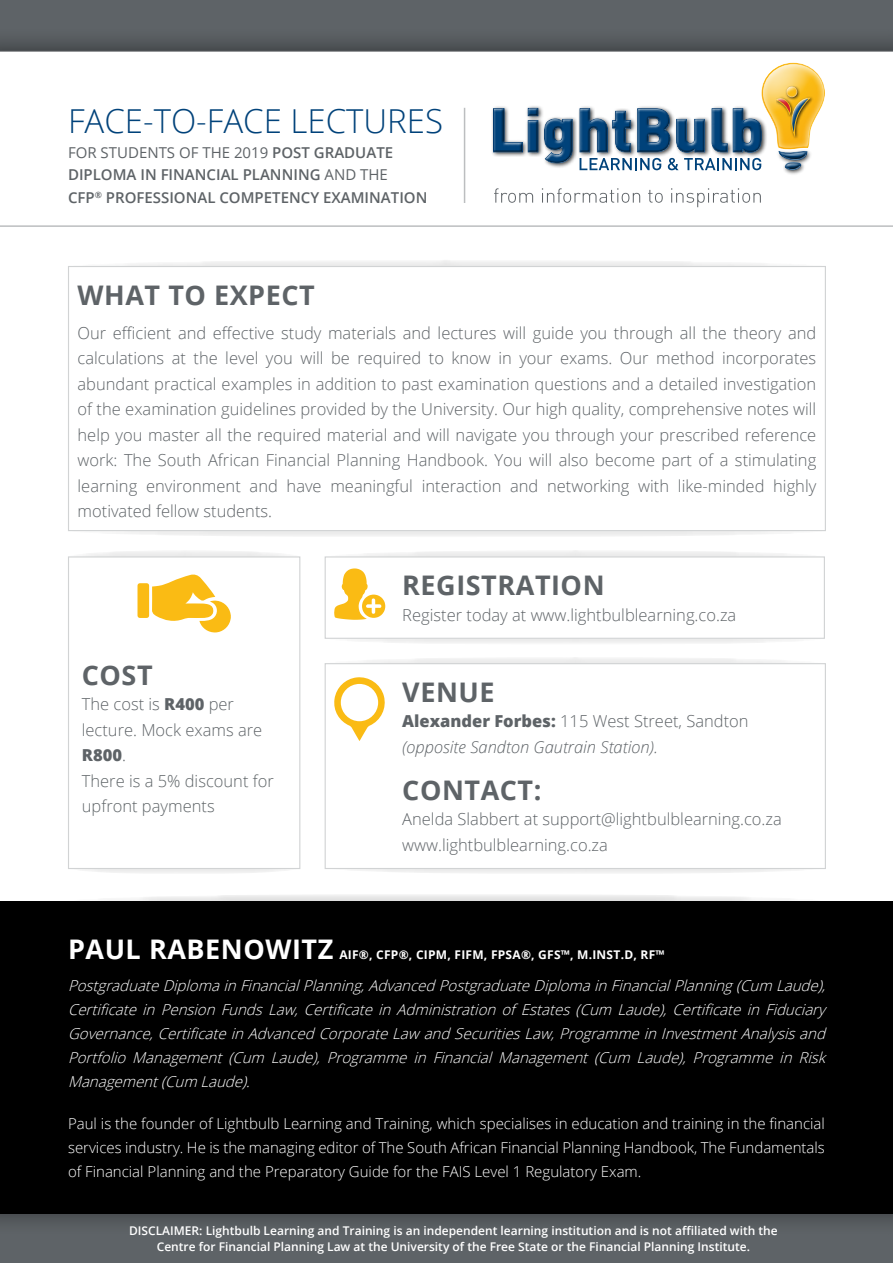
<style>
.page{position:relative;width:893px;height:1263px;background:#5e6367}
.page>*{position:absolute;margin:0;border:0;box-sizing:border-box;transform-origin:0 0}
.t1{font:300 33px "Open Sans";color:#00427a}
.t2{font:700 27px "Open Sans";letter-spacing:.02em;color:#5e6367}
.t3{font:700 27px "Open Sans";letter-spacing:.02em;color:#fff}
.t4{font:300 16.5px/25.5px "Open Sans";color:#5e6367;text-align:justify}
.t5{font:300 16.5px/25.5px "Open Sans";color:#5e6467}
.t6{font:italic 300 16.5px/25.5px "Open Sans";color:#5e6367}
.t7{font:italic 300 15px/24px "Open Sans";color:#fff}
.t8{font:300 15px/24px "Open Sans";color:#fff;text-align:justify}
.t9{font:600 15px/22.5px "Open Sans";color:#5e6367}
.t10{font:600 12px/16.5px "Open Sans";color:#fff;text-align:center}
.t11{font:700 12px "Open Sans";letter-spacing:.02em;color:#fff}
.s1{font-weight:400}
.s2{color:#5e6367}
.s3{font-weight:800;color:#5e6367}
.s4{font-weight:800;font-style:normal}
.s5{font-style:normal}
</style>
<div class="page">
<div style="left:0;top:27px;width:893px;height:1209px;background:#000;opacity:.5"></div>
<div style="left:0;top:51px;width:893px;height:850px;background:#fff"></div>
<svg style="left:68px;top:893px;width:757px;height:15px;background:#ededed"></svg>
<div style="left:0;top:901px;width:893px;height:313px;background:#000"></div>
<div style="left:68px;top:260px;width:758px;height:12px;background:#f0f0f0;border-radius:50%"></div>
<div style="left:68px;top:525px;width:758px;height:12px;background:#eee;border-radius:50%"></div>
<div style="left:69px;top:266px;width:756px;height:265px;background:#fff"></div>
<div style="left:68px;top:266px;width:758px;height:265px;border:1px solid #d1d3d4"></div>
<div style="left:783px;top:160px;width:22px;height:15px;background:#000;opacity:.75"></div>
<div style="left:762px;top:60px;width:66px;height:90px;background:#fff"></div>
<svg style="left:493px;top:62px;width:333px;height:109px;background:#bdc8ce"></svg>
<div style="left:772px;top:83px;width:42px;height:54px;background:#fff;opacity:.75"></div>
<div style="left:773px;top:87px;width:41px;height:50px;background:#fff;opacity:.75"></div>
<svg style="left:494px;top:188px;width:267px;height:19px;background:#ebecec"></svg>
<hr style="left:464px;top:108px;width:1px;height:95px;background:#bcbec0">
<hr style="left:0;top:225px;width:893px;height:2px;background:#bcbec0">
<div style="left:325px;top:657px;width:500px;height:12px;background:#f0f0f0;border-radius:50%"></div>
<div style="left:325px;top:862px;width:501px;height:12px;background:#efefef;border-radius:50%"></div>
<div style="left:68px;top:550px;width:232px;height:13px;background:#f0f0f0;border-radius:50%"></div>
<div style="left:68px;top:862px;width:232px;height:12px;background:#efefef;border-radius:50%"></div>
<div style="left:325px;top:550px;width:500px;height:13px;background:#f0f0f0;border-radius:50%"></div>
<div style="left:325px;top:632px;width:500px;height:13px;background:#f0f0f0;border-radius:50%"></div>
<div style="left:69px;top:557px;width:231px;height:311px;background:#fff"></div>
<div style="left:68px;top:556px;width:232px;height:313px;border:1px solid #d1d3d4"></div>
<div style="left:325px;top:557px;width:499px;height:81px;background:#fff"></div>
<div style="left:325px;top:556px;width:500px;height:83px;border:1px solid #d1d3d4"></div>
<div style="left:325px;top:664px;width:500px;height:204px;background:#fff"></div>
<div style="left:325px;top:663px;width:501px;height:206px;border:1px solid #d1d3d4"></div>
<svg style="left:334px;top:677px;width:51px;height:64px"></svg>
<svg style="left:334px;top:568px;width:51px;height:52px"></svg>
<svg style="left:138px;top:574px;width:93px;height:59px"></svg>
<h1 class="t1" style="left:68px;top:98px;width:376px">FACE-TO-FACE LECTURES</h1>
<p class="t9" style="left:68px;top:141px;width:361px"><span class="s1">FOR STUDENTS OF THE 2019</span> POST GRADUATE<br>DIPLOMA IN FINANCIAL PLANNING <span class="s1">AND THE<br></span>CFP<sup>®</sup> PROFESSIONAL COMPETENCY EXAMINATION</p>
<h2 class="t2" style="left:78px;top:276px;width:239px">WHAT TO EXPECT</h2>
<p class="t4" style="left:78px;top:320px;width:740px">Our efficient and effective study materials and lectures will guide you through all the theory and calculations at the level you will be required to know in your exams. Our method incorporates abundant practical examples in addition to past examination questions and a detailed investigation of the examination guidelines provided by the University. Our high quality, comprehensive notes will help you master all the required material and will navigate you through your prescribed reference work: The South African Financial Planning Handbook. You will also become part of a stimulating learning environment and have meaningful interaction and networking with like-minded highly motivated fellow students.</p>
<h2 class="t2" style="left:82px;top:656px;width:72px">COST</h2>
<p class="t5" style="left:82px;top:691px;width:194px"><span class="s2">The cost is</span> <span class="s3">R400</span> <span class="s2">per lecture. Mock exams are<br></span><span class="s3">R800</span><span class="s2">.<br></span>There is a 5% discount for upfront payments</p>
<h2 class="t2" style="left:402px;top:566px;width:204px">REGISTRATION</h2>
<p class="t4" style="left:402px;top:601px;width:336px">Register today at www.lightbulblearning.co.za</p>
<h2 class="t2" style="left:402px;top:673px;width:94px">VENUE</h2>
<p class="t6" style="left:402px;top:708px;width:348px"><span class="s4">Alexander Forbes:</span> <span class="s5">115 West Street, Sandton </span>(opposite Sandton Gautrain Station).</p>
<h2 class="t2" style="left:402px;top:771px;width:141px">CONTACT:</h2>
<p class="t4" style="left:402px;top:806px;width:381px">Anelda Slabbert at support@lightbulblearning.co.za www.lightbulblearning.co.za</p>
<h2 class="t3" style="left:68px;top:930px;width:267px">PAUL RABENOWITZ</h2>
<p class="t11" style="left:339px;top:946px;width:327px">AIF®, CFP®, CIPM, FIFM, FPSA®, GFS™, M.INST.D, RF™</p>
<p class="t7" style="left:68px;top:974px;width:764px">PostgraduateDiplomainFinancialPlanning,AdvancedPostgraduateDiplomainFinancialPlanning(Cum Laude), CertificateinPensionFundsLaw,CertificateinAdministrationofEstates(Cum Laude),CertificateinFiduciary Governance,CertificateinAdvancedCorporateLaw andSecuritiesLaw,ProgrammeinInvestmentAnalysisand Portfolio Management (Cum Laude), Programme in Financial Management (Cum Laude), Programme in Risk Management(Cum Laude).</p>
<p class="t8" style="left:68px;top:1111px;width:758px">Paul is the founder of Lightbulb Learning and Training, which specialises in education and training in the financial services industry. He is the managing editor of The South African Financial Planning Handbook, The Fundamentals of Financial Planning and the Preparatory Guide for the FAIS Level 1 Regulatory Exam.</p>
<p class="t10" style="left:129px;top:1222px;width:650px">DISCLAIMER: Lightbulb Learning and Training is an independent learning institution and is not affiliated with the<br>Centre for Financial Planning Law at the University of the Free State or the Financial Planning Institute.</p>
</div>
